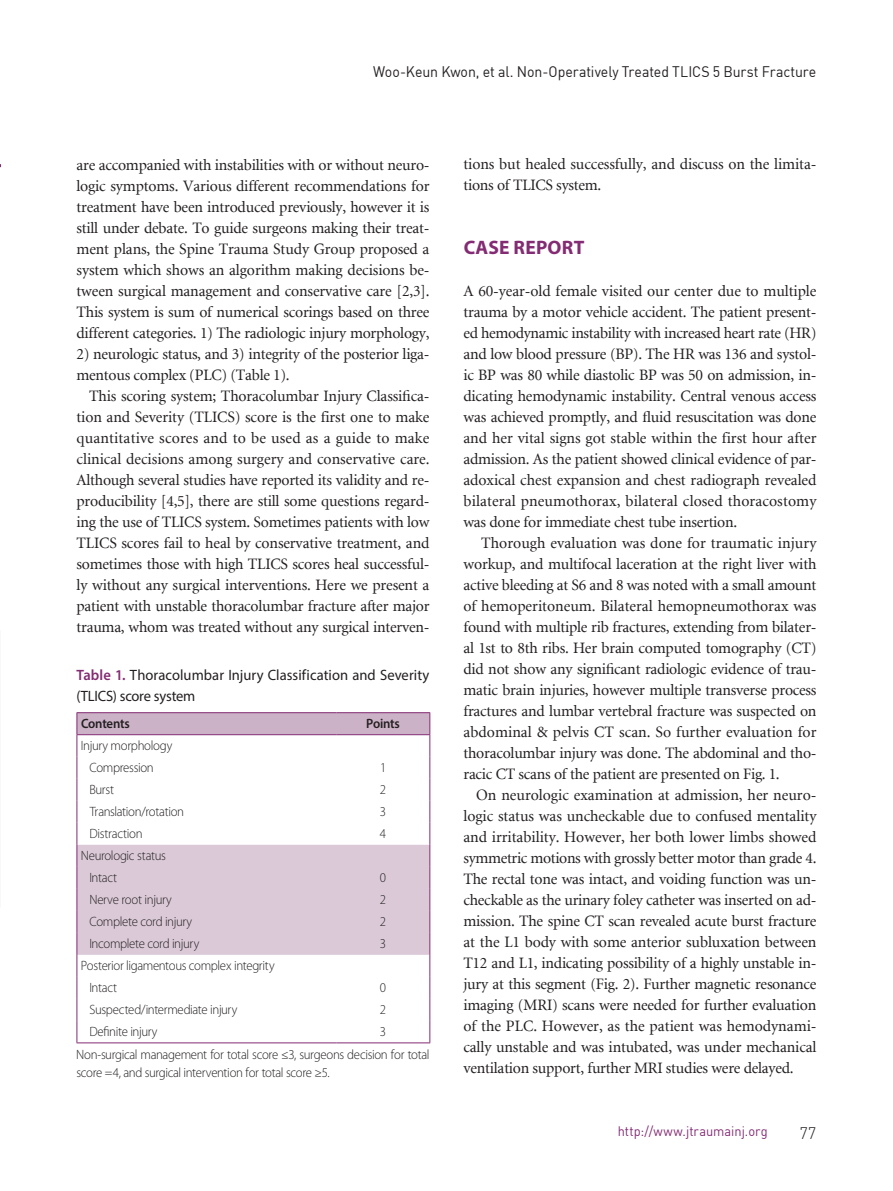
<style>
.page{position:relative;width:893px;height:1191px;background:#fff}
.page>*{position:absolute;margin:0;border:0;box-sizing:border-box;transform-origin:0 0}
.t1{font:700 19.5px "Myriad Pro";letter-spacing:.01em;color:#832b73}
.t2{font:300 16.5px "DIN Pro";color:#231f20}
.t3{font:15.75px/21px "Minion LT";letter-spacing:-.01em;color:#231f20;text-align:justify}
.t4{font:15.75px "Minion LT";letter-spacing:.01em;color:#231f20}
.t5{font:15px/21px "Myriad Pro";letter-spacing:.005em;color:#231f20}
.t6{font:15px "DIN";letter-spacing:-.005em;color:#231f20;scale:.94 1}
.t7{font:300 13.5px/22px "Myriad Pro";letter-spacing:-.025em;color:#231f20;scale:.95 1}
.t8{font:13.5px "DIN";color:#832b73;scale:.95 1}
.t9{font:600 13.5px "Myriad Pro";letter-spacing:-.02em;color:#231f20;scale:.95 1}
.s1{font-weight:600;color:#832b73}
</style>
<div class="page">
<svg style="left:77px;top:712px;width:353px;height:330px"></svg>
<hr style="left:77px;top:1042px;width:259px;height:1px;background:#832b73">
<hr style="left:336px;top:1042px;width:94px;height:1px;background:#832b73">
<p class="t6" style="left:373px;top:62px;width:473px">Woo-Keun Kwon, et al. Non-Operatively Treated TLICS 5 Burst Fracture</p>
<p class="t3" style="left:76px;top:155px;width:355px">are accompanied with instabilities with or without neuro&shy;logic symptoms. Various different recommendations for treatment have been introduced previously, however it is still under debate. To guide surgeons making their treat&shy;ment plans, the Spine Trauma Study Group proposed a system which shows an algorithm making decisions be&shy;tween surgical management and conservative care [2,3].<br>This system is sum of numerical scorings based on three different categories. 1) The radiologic injury morphology,</p>
<p class="t3" style="left:76px;top:344px;width:355px">2) neurologic status, and 3) integrity of the posterior liga-</p>
<p class="t3" style="left:76px;top:365px;width:215px">mentous complex (PLC) (Table 1).</p>
<p class="t3" style="left:89px;top:386px;width:342px">This scoring system; Thoracolumbar Injury Classifica-</p>
<p class="t3" style="left:76px;top:407px;width:355px">tion and Severity (TLICS) score is the first one to make</p>
<p class="t4" style="left:76px;top:430px;width:355px">quantitative scores and to be used as a guide to make</p>
<p class="t3" style="left:76px;top:449px;width:355px">clinical decisions among surgery and conservative care.</p>
<p class="t3" style="left:77px;top:469px;width:355px">Although several studies have reported its validity and re-</p>
<p class="t3" style="left:76px;top:490px;width:355px">producibility [4,5], there are still some questions regard-</p>
<p class="t3" style="left:76px;top:511px;width:354px">ing the use of TLICS system. Sometimes patients with low</p>
<p class="t3" style="left:76px;top:532px;width:354px">TLICS scores fail to heal by conservative treatment, and</p>
<p class="t3" style="left:76px;top:553px;width:355px">sometimes those with high TLICS scores heal successful-</p>
<p class="t3" style="left:77px;top:574px;width:354px">ly without any surgical interventions. Here we present a</p>
<p class="t3" style="left:77px;top:595px;width:355px">patient with unstable thoracolumbar fracture after major</p>
<p class="t3" style="left:77px;top:616px;width:355px">trauma, whom was treated without any surgical interven-</p>
<p class="t5" style="left:77px;top:664px;width:354px"><span class="s1">Table 1.</span> Thoracolumbar Injury Classification and Severity (TLICS) score system</p>
<p class="t9" style="left:81px;top:715px;width:53px">Contents</p>
<p class="t9" style="left:366px;top:715px;width:37px">Points</p>
<p class="t7" style="left:90px;top:735px;width:89px;text-indent:-9px">Injury morphology<br>Compression</p>
<p class="t7" style="left:380px;top:757px;width:8px">1</p>
<p class="t7" style="left:89px;top:779px;width:28px">Burst</p>
<p class="t7" style="left:380px;top:779px;width:8px">2</p>
<p class="t7" style="left:90px;top:801px;width:101px">Translation/rotation</p>
<p class="t7" style="left:380px;top:801px;width:8px">3</p>
<p class="t7" style="left:89px;top:823px;width:57px">Distraction</p>
<p class="t7" style="left:380px;top:823px;width:8px">4</p>
<p class="t7" style="left:89px;top:845px;width:82px;text-indent:-9px">Neurologic status<br>Intact</p>
<p class="t7" style="left:380px;top:867px;width:8px">0</p>
<p class="t7" style="left:89px;top:889px;width:88px">Nerve root injury</p>
<p class="t7" style="left:380px;top:889px;width:8px">2</p>
<p class="t7" style="left:90px;top:911px;width:110px">Complete cord injury</p>
<p class="t7" style="left:380px;top:911px;width:8px">2</p>
<p class="t7" style="left:89px;top:933px;width:117px">Incomplete cord injury</p>
<p class="t7" style="left:380px;top:933px;width:8px">3</p>
<p class="t7" style="left:89px;top:955px;width:197px;text-indent:-9px">Posterior ligamentous complex integrity<br>Intact</p>
<p class="t7" style="left:380px;top:977px;width:8px">0</p>
<p class="t7" style="left:90px;top:999px;width:157px">Suspected/intermediate injury</p>
<p class="t7" style="left:380px;top:999px;width:8px">2</p>
<p class="t7" style="left:89px;top:1021px;width:73px">Definite injury</p>
<p class="t7" style="left:76px;top:1021px;width:373px;text-indent:304px">3<br>Non-surgical management for total score ≤3, surgeons decision for total</p>
<p class="t7" style="left:76px;top:1061px;width:268px">score =4, and surgical intervention for total score ≥5.</p>
<p class="t3" style="left:463px;top:154px;width:355px">tions but healed successfully, and discuss on the limita&shy;tions of TLICS system.</p>
<p class="t1" style="left:464px;top:234px;width:122px">CASE REPORT</p>
<p class="t3" style="left:463px;top:281px;width:354px">A 60-year-old female visited our center due to multiple</p>
<p class="t3" style="left:463px;top:302px;width:355px">trauma by a motor vehicle accident. The patient present-</p>
<p class="t3" style="left:463px;top:323px;width:355px">ed hemodynamic instability with increased heart rate (HR)</p>
<p class="t3" style="left:463px;top:344px;width:355px">and low blood pressure (BP). The HR was 136 and systol-</p>
<p class="t3" style="left:463px;top:365px;width:355px">ic BP was 80 while diastolic BP was 50 on admission, in-</p>
<p class="t3" style="left:463px;top:386px;width:354px">dicating hemodynamic instability. Central venous access</p>
<p class="t3" style="left:463px;top:407px;width:354px">was achieved promptly, and fluid resuscitation was done</p>
<p class="t3" style="left:463px;top:428px;width:355px">and her vital signs got stable within the first hour after</p>
<p class="t3" style="left:463px;top:449px;width:355px">admission. As the patient showed clinical evidence of par-</p>
<p class="t3" style="left:463px;top:470px;width:355px">adoxical chest expansion and chest radiograph revealed</p>
<p class="t3" style="left:463px;top:491px;width:354px">bilateral pneumothorax, bilateral closed thoracostomy</p>
<p class="t3" style="left:463px;top:512px;width:275px">was done for immediate chest tube insertion.</p>
<p class="t3" style="left:481px;top:533px;width:337px">Thorough evaluation was done for traumatic injury</p>
<p class="t3" style="left:463px;top:554px;width:354px">workup, and multifocal laceration at the right liver with</p>
<p class="t3" style="left:463px;top:575px;width:354px">active bleeding at S6 and 8 was noted with a small amount</p>
<p class="t3" style="left:463px;top:595px;width:355px">of hemoperitoneum. Bilateral hemopneumothorax was</p>
<p class="t3" style="left:463px;top:616px;width:355px">found with multiple rib fractures, extending from bilater-</p>
<p class="t3" style="left:463px;top:637px;width:355px">al 1st to 8th ribs. Her brain computed tomography (CT)</p>
<p class="t3" style="left:463px;top:658px;width:355px">did not show any significant radiologic evidence of trau-</p>
<p class="t3" style="left:463px;top:679px;width:354px">matic brain injuries, however multiple transverse process</p>
<p class="t3" style="left:463px;top:700px;width:355px">fractures and lumbar vertebral fracture was suspected on</p>
<p class="t3" style="left:463px;top:721px;width:355px">abdominal &amp; pelvis CT scan. So further evaluation for</p>
<p class="t3" style="left:463px;top:742px;width:355px">thoracolumbar injury was done. The abdominal and tho-</p>
<p class="t3" style="left:463px;top:763px;width:318px">racic CT scans of the patient are presented on Fig. 1.</p>
<p class="t3" style="left:476px;top:784px;width:342px">On neurologic examination at admission, her neuro-</p>
<p class="t3" style="left:463px;top:805px;width:354px">logic status was uncheckable due to confused mentality</p>
<p class="t3" style="left:463px;top:826px;width:354px">and irritability. However, her both lower limbs showed</p>
<p class="t3" style="left:463px;top:847px;width:355px">symmetric motions with grossly better motor than grade 4.</p>
<p class="t3" style="left:463px;top:868px;width:355px">The rectal tone was intact, and voiding function was un-</p>
<p class="t3" style="left:463px;top:889px;width:355px">checkable as the urinary foley catheter was inserted on ad-</p>
<p class="t3" style="left:463px;top:910px;width:354px">mission. The spine CT scan revealed acute burst fracture</p>
<p class="t3" style="left:463px;top:931px;width:354px">at the L1 body with some anterior subluxation between</p>
<p class="t3" style="left:463px;top:952px;width:355px">T12 and L1, indicating possibility of a highly unstable in-</p>
<p class="t3" style="left:464px;top:973px;width:354px">jury at this segment (Fig. 2). Further magnetic resonance</p>
<p class="t3" style="left:463px;top:994px;width:354px">imaging (MRI) scans were needed for further evaluation</p>
<p class="t3" style="left:463px;top:1015px;width:355px">of the PLC. However, as the patient was hemodynami-</p>
<p class="t3" style="left:463px;top:1036px;width:355px">cally unstable and was intubated, was under mechanical</p>
<p class="t3" style="left:463px;top:1057px;width:332px">ventilation support, further MRI studies were delayed.</p>
<p class="t8" style="left:618px;top:1123px;width:159px">http://www.jtraumainj.org</p>
<p class="t2" style="left:799px;top:1121px;width:18px">77</p>
</div>
